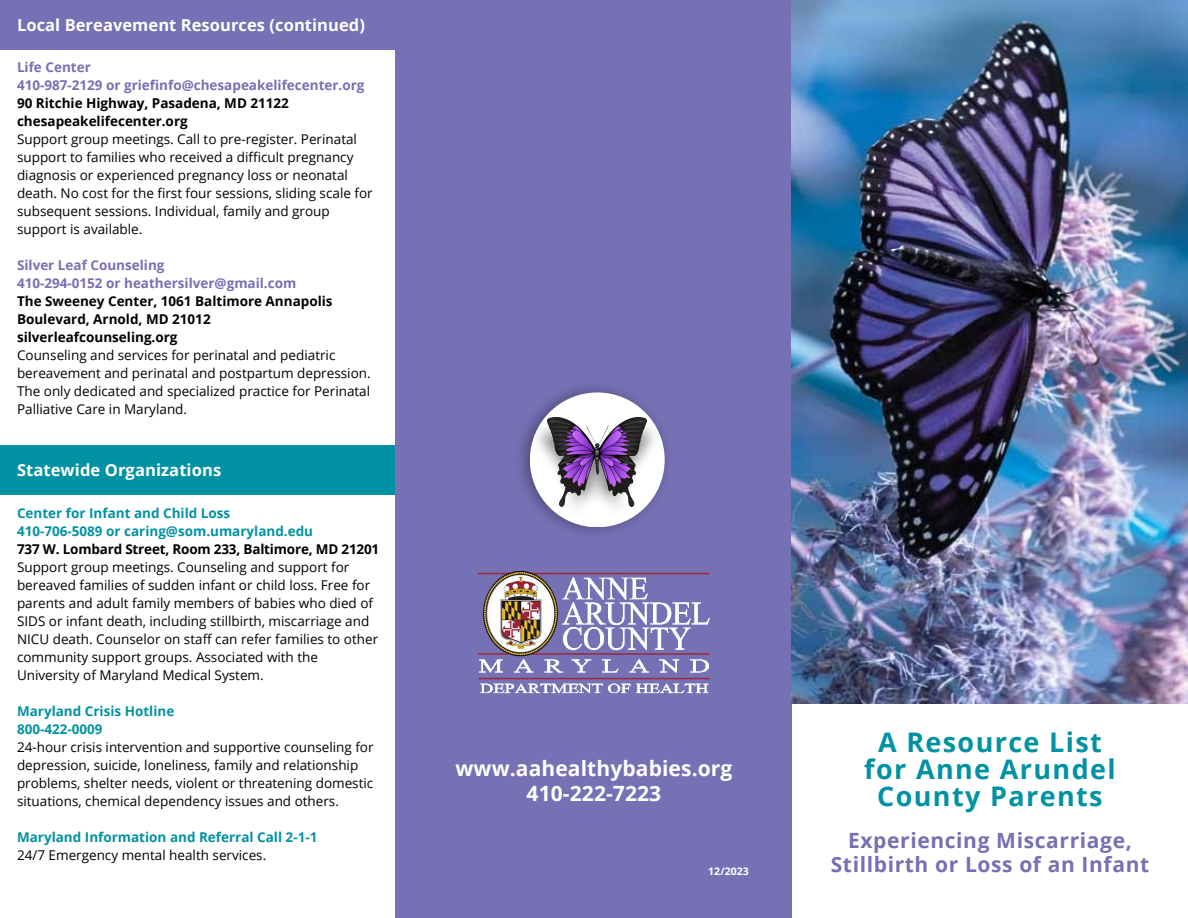
<style>
.page{position:relative;width:1188px;height:918px;background:#fff}
.page>*{position:absolute;margin:0;border:0;box-sizing:border-box;transform-origin:0 0}
.t1{font:700 27px/27px "Open Sans";letter-spacing:.05em;color:#0092a3;text-align:center}
.t2{font:700 21px/23.7px "Open Sans";letter-spacing:.03em;color:#7670b4;text-align:center}
.t3{font:700 21px/25.8px "Open Sans";letter-spacing:.005em;color:#fff;text-align:center}
.t4{font:700 16.5px "Open Sans";letter-spacing:.005em;color:#fff}
.t5{font:13.5px/18px "Open Sans";color:#000}
.t6{font:700 13.5px/18px "Open Sans";color:#000}
.t7{font:700 13.5px "Open Sans";color:#0092a3}
.t8{font:700 13.5px "Open Sans";color:#7670b4}
.t9{font:700 10.5px "Open Sans";letter-spacing:.005em;color:#fff}
</style>
<div class="page">
<div style="left:0;top:0;width:395px;height:50px;background:#7670b4"></div>
<div style="left:0;top:445px;width:395px;height:50px;background:#0092a3"></div>
<div style="left:395px;top:0;width:397px;height:918px;background:#7670b4"></div>
<img style="left:792px;top:1px;width:396px;height:702px">
<img style="left:520px;top:387px;width:146px;height:146px">
<div style="left:530px;top:392px;width:135px;height:135px;background:#fff;border-radius:50%"></div>
<img style="left:533px;top:423px;width:128px;height:95px">
<img style="left:478px;top:571px;width:231px;height:123px">
<img style="left:548px;top:417px;width:99px;height:89px">
<p class="t4" style="left:17px;top:13px;width:349px">Local Bereavement Resources (continued)</p>
<p class="t8" style="left:17px;top:58px;width:75px">Life Center</p>
<p class="t8" style="left:17px;top:76px;width:349px">410-987-2129 or griefinfo@chesapeakelifecenter.org</p>
<p class="t6" style="left:17px;top:94px;width:273px">90 Ritchie Highway, Pasadena, MD 21122</p>
<p class="t6" style="left:17px;top:112px;width:172px">chesapeakelifecenter.org</p>
<p class="t5" style="left:17px;top:130px;width:357px">Support group meetings. Call to pre-register. Perinatal support to families who received a difficult pregnancy diagnosis or experienced pregnancy loss or neonatal death. No cost for the first four sessions, sliding scale for subsequent sessions. Individual, family and group support is available.</p>
<p class="t8" style="left:17px;top:256px;width:149px">Silver Leaf Counseling</p>
<p class="t8" style="left:17px;top:274px;width:281px">410-294-0152 or heathersilver@gmail.com</p>
<p class="t6" style="left:17px;top:292px;width:317px">The Sweeney Center, 1061 Baltimore Annapolis<br>Boulevard, Arnold, MD 21012</p>
<p class="t6" style="left:17px;top:328px;width:162px">silverleafcounseling.org</p>
<p class="t5" style="left:17px;top:346px;width:355px">Counseling and services for perinatal and pediatric bereavement and perinatal and postpartum depression.<br>The only dedicated and specialized practice for Perinatal Palliative Care in Maryland.</p>
<p class="t4" style="left:17px;top:458px;width:206px">Statewide Organizations</p>
<p class="t7" style="left:17px;top:503px;width:215px">Center for Infant and Child Loss</p>
<p class="t7" style="left:17px;top:521px;width:298px">410-706-5089 or caring@som.umaryland.edu</p>
<p class="t6" style="left:17px;top:539px;width:364px">737 W. Lombard Street, Room 233, Baltimore, MD 21201</p>
<p class="t5" style="left:17px;top:557px;width:363px">Support group meetings. Counseling and support for bereaved families of sudden infant or child loss. Free for parents and adult family members of babies who died of SIDS or infant death, including stillbirth, miscarriage and NICU death. Counselor on staff can refer families to other community support groups. Associated with the University of Maryland Medical System.</p>
<p class="t7" style="left:17px;top:701px;width:159px">Maryland Crisis Hotline</p>
<p class="t7" style="left:17px;top:719px;width:87px">800-422-0009</p>
<p class="t5" style="left:17px;top:737px;width:358px">24-hour crisis intervention and supportive counseling for depression, suicide, loneliness, family and relationship problems, shelter needs, violent or threatening domestic situations, chemical dependency issues and others.</p>
<p class="t7" style="left:17px;top:827px;width:302px">Maryland Information and Referral Call 2-1-1</p>
<p class="t5" style="left:17px;top:845px;width:251px">24/7 Emergency mental health services.</p>
<p class="t3" style="left:455px;top:754px;width:278px">www.aahealthybabies.org<br>410-222-7223</p>
<p class="t9" style="left:708px;top:864px;width:42px">12/2023</p>
<p class="t1" style="left:864px;top:728px;width:253px">A Resource List for Anne Arundel<br>County Parents</p>
<p class="t2" style="left:831px;top:828px;width:320px">Experiencing Miscarriage,<br>Stillbirth or Loss of an Infant</p>
</div>
